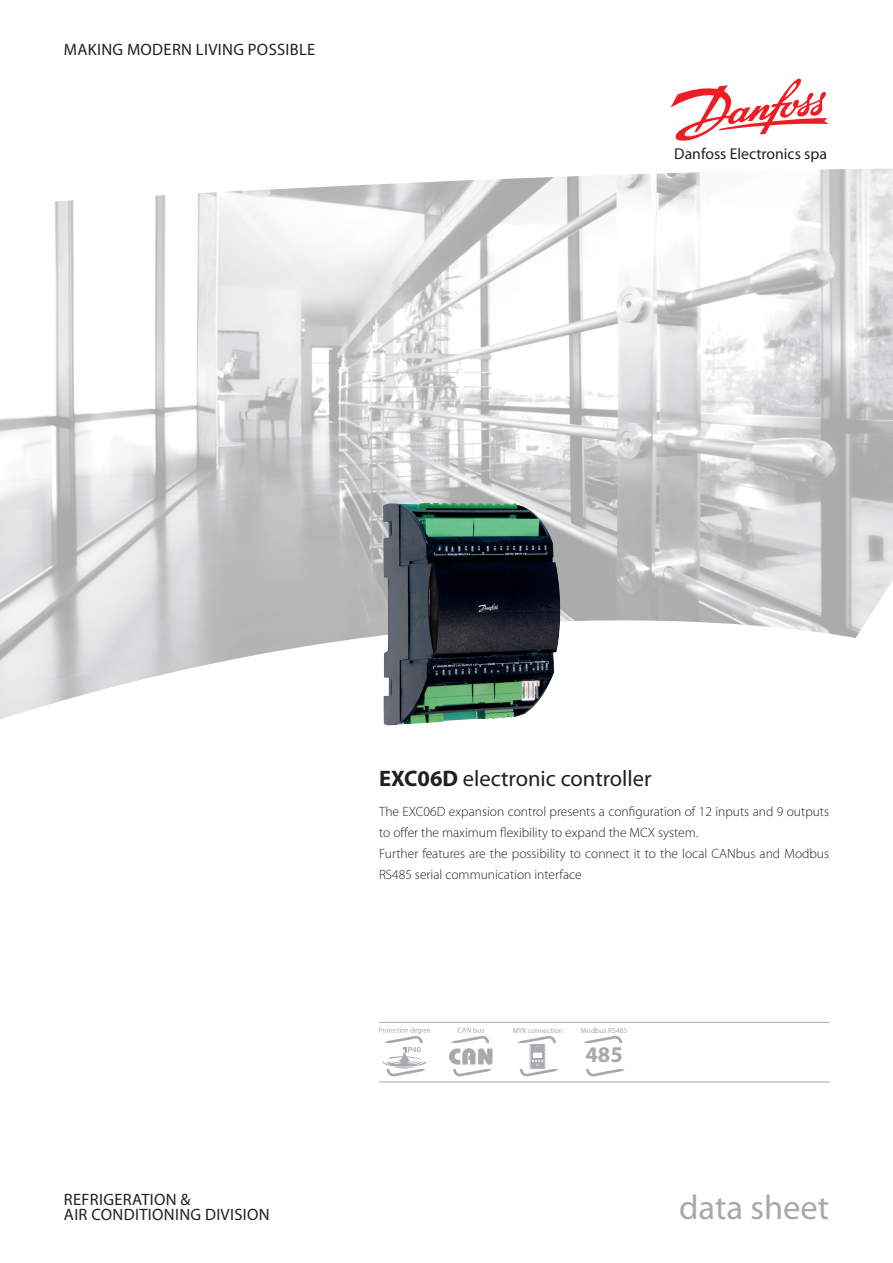
<style>
.page{position:relative;width:893px;height:1263px;background:#fff}
.page>*{position:absolute;margin:0;border:0;box-sizing:border-box;transform-origin:0 0}
.t1{font:34.5px "Myriad Pro";color:#a8a9ad}
.t2{font:22.5px "Myriad Pro";color:#231f20}
.t3{font:700 22.5px "Myriad Pro";color:#a8a9ad}
.t4{font:16.5px/15px "Myriad Pro";letter-spacing:.02em;color:#231f20}
.t5{font:15.75px "Myriad Pro";color:#231f20}
.t6{font:300 13.5px/21px "Myriad Pro";color:#231f20}
.t7{font:7.5px "Myriad Pro";color:#a8a9ad}
.t8{font:7.35px "Myriad Pro";color:#a8a9ad}
.s1{font-weight:700}
</style>
<div class="page">
<svg style="left:671px;top:78px;width:158px;height:63px"></svg>
<img style="left:0;top:168px;width:893px;height:551px">
<img style="left:383px;top:503px;width:182px;height:223px">
<hr style="left:379px;top:1022px;width:450px;height:1px;background:#a8a9ad">
<svg style="left:379px;top:1027px;width:51px;height:50px"></svg>
<svg style="left:449px;top:1027px;width:44px;height:50px"></svg>
<svg style="left:517px;top:1035px;width:41px;height:42px"></svg>
<svg style="left:584px;top:1035px;width:41px;height:42px"></svg>
<div style="left:582px;top:1043px;width:45px;height:26px;background:#fff"></div>
<hr style="left:379px;top:1082px;width:450px;height:1px;background:#a8a9ad">
<p class="t4" style="left:64px;top:42px;width:253px">MAKING MODERN LIVING POSSIBLE</p>
<p class="t5" style="left:674px;top:144px;width:154px">Danfoss Electronics spa</p>
<h2 class="t2" style="left:379px;top:765px;width:274px"><span class="s1">EXC06D</span> electronic controller</h2>
<p class="t6" style="left:379px;top:801px;width:451px">The EXC06D expansion control presents a configuration of 12 inputs and 9 outputs to offer the maximum flexibility to expand the MCX system.<br>Further features are the possibility to connect it to the local CANbus and Modbus RS485 serial communication interface</p>
<p class="t8" style="left:513px;top:1026px;width:52px">MYK connection</p>
<p class="t7" style="left:581px;top:1025px;width:48px">Modbus RS485</p>
<h2 class="t3" style="left:585px;top:1040px;width:39px">485</h2>
<p class="t4" style="left:64px;top:1192px;width:207px">REFRIGERATION &amp;<br>aIR CONDITIONING DIVISION</p>
<h1 class="t1" style="left:679px;top:1186px;width:152px">data sheet</h1>
</div>
